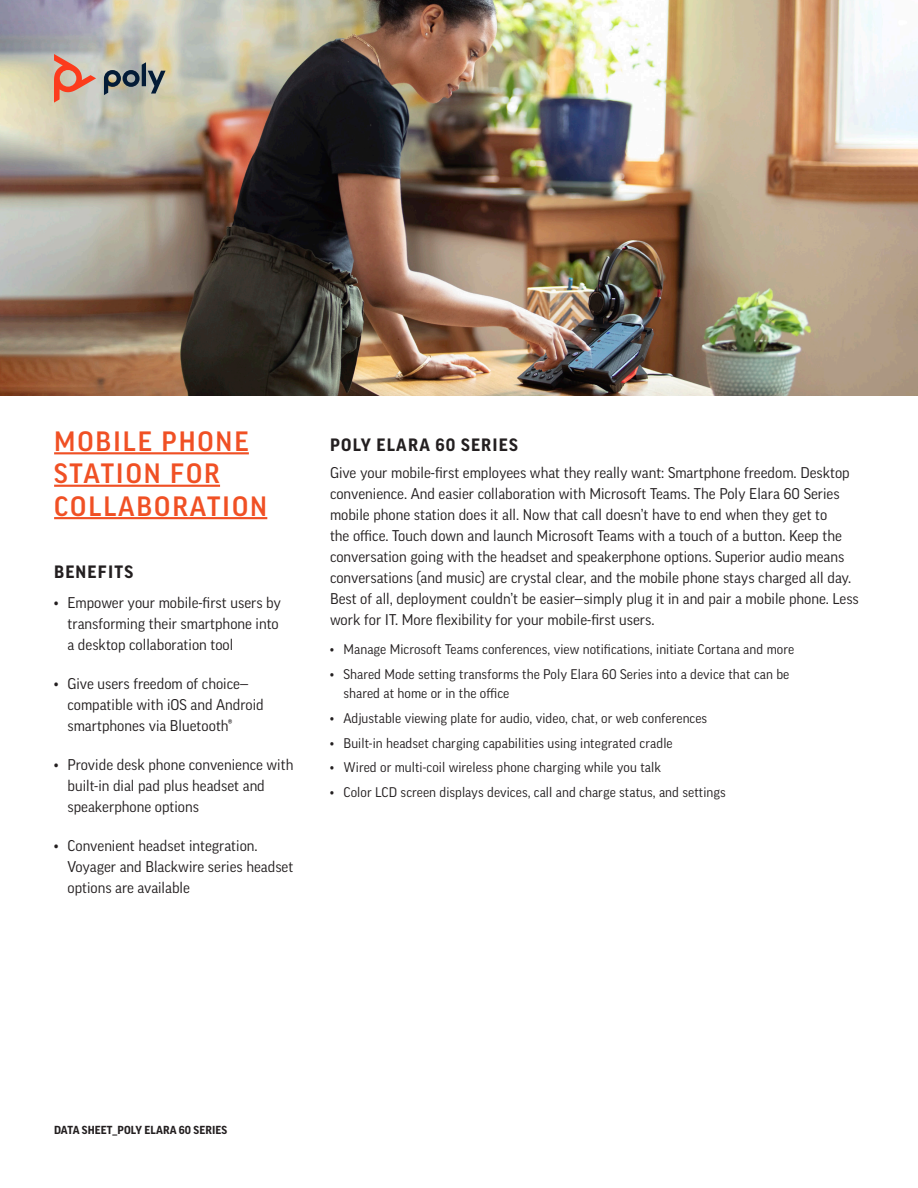
<style>
.page{position:relative;width:918px;height:1188px;background:#fff}
.page>*{position:absolute;margin:0;border:0;box-sizing:border-box;transform-origin:0 0}
.t1{font:500 27px/32.4px "Good Pro";letter-spacing:.07em;color:#f05024}
.t2{font:700 17.25px "Good Pro";letter-spacing:.07em;color:#231f20}
.t3{font:15px/21px "Good Pro";color:#231f20}
.t4{font:13.5px/18.9px "Good Pro";letter-spacing:.005em;color:#231f20}
.t5{font:700 11.25px "Good Pro";letter-spacing:.01em;color:#231f20}
</style>
<div class="page">
<img style="left:0;top:0;width:918px;height:396px">
<hr style="left:54px;top:452px;width:195px;height:2px;background:#f05024">
<hr style="left:54px;top:485px;width:166px;height:2px;background:#f05024">
<hr style="left:54px;top:517px;width:213px;height:2px;background:#f05024">
<svg style="left:104px;top:62px;width:62px;height:33px;background:#868d88"></svg>
<svg style="left:54px;top:54px;width:42px;height:49px;background:#da9e8b"></svg>
<h1 class="t1" style="left:54px;top:425px;width:215px">MOBILE PHONE<br>STATION FOR<br>COLLABORATION</h1>
<p class="t2" style="left:54px;top:562px;width:81px">BENEFITS</p>
<p class="t3" style="left:68px;top:592px;width:215px;text-indent:-14px">• Empower your mobile-first users by transforming their smartphone into a desktop collaboration tool</p>
<p class="t3" style="left:68px;top:673px;width:198px;text-indent:-14px">• Give users freedom of choice— compatible with iOS and Android smartphones via Bluetooth®</p>
<p class="t3" style="left:68px;top:754px;width:227px;text-indent:-14px">• Provide desk phone convenience with built-in dial pad plus headset and speakerphone options</p>
<p class="t3" style="left:68px;top:835px;width:227px;text-indent:-14px">• Convenient headset integration.<br>Voyager and Blackwire series headset options are available</p>
<p class="t2" style="left:330px;top:435px;width:189px">POLY ELARA 60 SERIES</p>
<p class="t3" style="left:330px;top:462px;width:530px">Give your mobile-first employees what they really want: Smartphone freedom. Desktop convenience. And easier collaboration with Microsoft Teams. The Poly Elara 60 Series mobile phone station does it all. Now that call doesn’t have to end when they get to<br>the office. Touch down and launch Microsoft Teams with a touch of a button. Keep the conversation going with the headset and speakerphone options. Superior audio means conversations (and music) are crystal clear, and the mobile phone stays charged all day.<br>Best of all, deployment couldn’t be easier—simply plug it in and pair a mobile phone. Less work for IT. More flexibility for your mobile-first users.</p>
<p class="t4" style="left:330px;top:640px;width:466px">• Manage Microsoft Teams conferences, view notifications, initiate Cortana and more</p>
<p class="t4" style="left:344px;top:665px;width:447px;text-indent:-14px">• Shared Mode setting transforms the Poly Elara 60 Series into a device that can be shared at home or in the office</p>
<p class="t4" style="left:330px;top:708px;width:379px">• Adjustable viewing plate for audio, video, chat, or web conferences</p>
<p class="t4" style="left:330px;top:733px;width:344px">• Built-in headset charging capabilities using integrated cradle</p>
<p class="t4" style="left:330px;top:758px;width:333px">• Wired or multi-coil wireless phone charging while you talk</p>
<p class="t4" style="left:330px;top:783px;width:397px">• Color LCD screen displays devices, call and charge status, and settings</p>
<p class="t5" style="left:54px;top:1124px;width:175px">DATA SHEET_POLY ELARA 60 SERIES</p>
</div>
